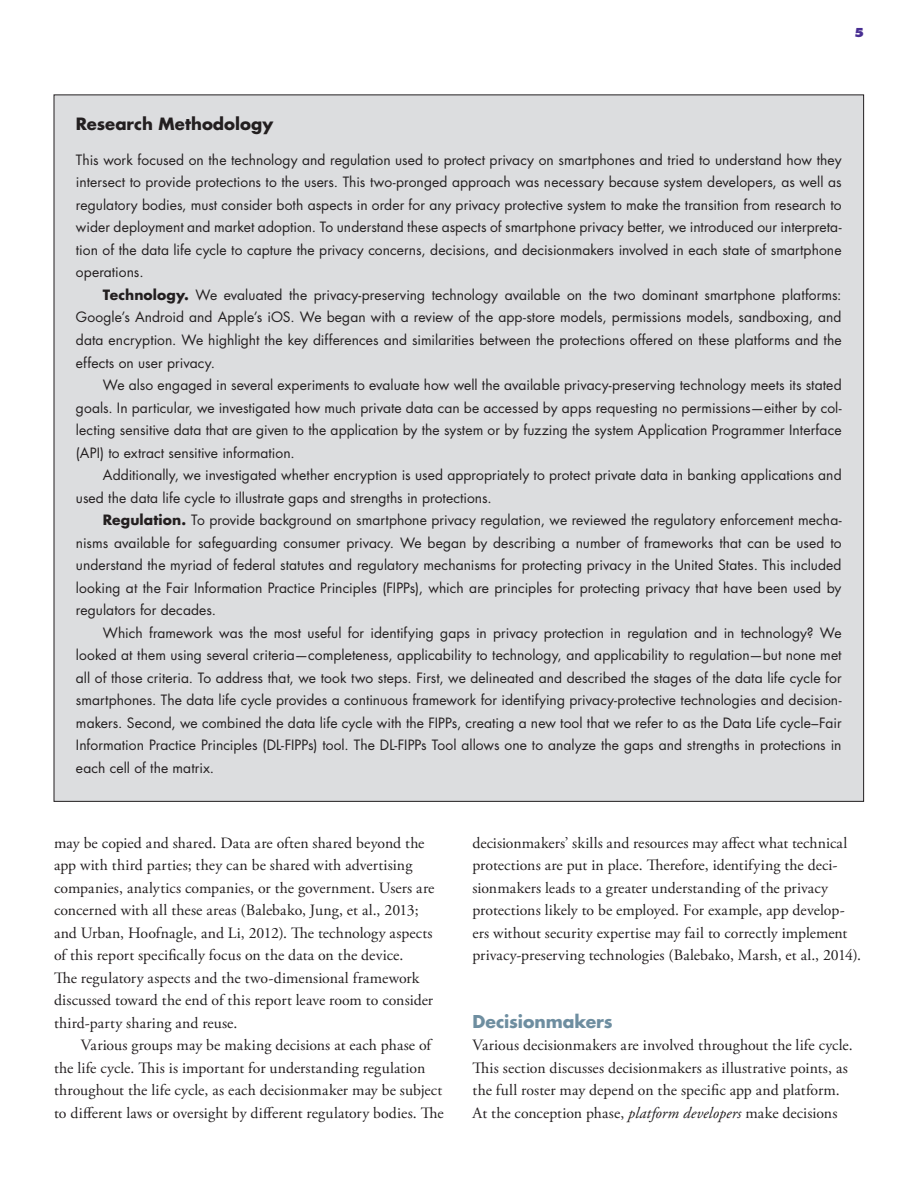
<style>
.page{position:relative;width:918px;height:1188px;background:#fff}
.page>*{position:absolute;margin:0;border:0;box-sizing:border-box;transform-origin:0 0}
.t1{font:700 17.25px "Futura Std";letter-spacing:-.005em;color:#6e8ea0}
.t2{font:700 16.5px "Futura Std";color:#231f20}
.t3{font:15.75px/22.5px "Adobe Garamond Pro";letter-spacing:.005em;color:#231f20}
.t4{font:13.8px/22.5px "Futura Std";letter-spacing:.005em;color:#231f20;text-align:justify}
.t5{font:800 12px "Futura Std";color:#482e92}
.s1{font-weight:700}
.s2{font-style:italic}
</style>
<div class="page">
<div style="left:54px;top:95px;width:810px;height:706px;background:#dcdddf"></div>
<p class="t5" style="left:854px;top:25px;width:11px">5</p>
<p class="t2" style="left:76px;top:113px;width:199px">Research Methodology</p>
<p class="t4" style="left:76px;top:149px;width:767px">This work focused on the technology and regulation used to protect privacy on smartphones and tried to understand how they intersect to provide protections to the users. This two-pronged approach was necessary because system developers, as well as regulatory bodies, must consider both aspects in order for any privacy protective system to make the transition from research to wider deployment and market adoption. To understand these aspects of smartphone privacy better, we introduced our interpreta&shy;tion of the data life cycle to capture the privacy concerns, decisions, and decisionmakers involved in each state of smartphone operations.</p>
<p class="t4" style="left:76px;top:284px;width:767px;text-indent:27px"><span class="s1">Technology.</span> We evaluated the privacy-preserving technology available on the two dominant smartphone platforms:<br>Google’s Android and Apple’s iOS. We began with a review of the app-store models, permissions models, sandboxing, and data encryption. We highlight the key differences and similarities between the protections offered on these platforms and the effects on user privacy.</p>
<p class="t4" style="left:76px;top:374px;width:767px;text-indent:27px">We also engaged in several experiments to evaluate how well the available privacy-preserving technology meets its stated goals. In particular, we investigated how much private data can be accessed by apps requesting no permissions—either by col&shy;lecting sensitive data that are given to the application by the system or by fuzzing the system Application Programmer Interface (API) to extract sensitive information.</p>
<p class="t4" style="left:76px;top:464px;width:767px;text-indent:27px">Additionally, we investigated whether encryption is used appropriately to protect private data in banking applications and used the data life cycle to illustrate gaps and strengths in protections.</p>
<p class="t4" style="left:76px;top:509px;width:767px;text-indent:27px"><span class="s1">Regulation.</span> To provide background on smartphone privacy regulation, we reviewed the regulatory enforcement mecha&shy;nisms available for safeguarding consumer privacy. We began by describing a number of frameworks that can be used to understand the myriad of federal statutes and regulatory mechanisms for protecting privacy in the United States. This included looking at the Fair Information Practice Principles (FIPPs), which are principles for protecting privacy that have been used by regulators for decades.</p>
<p class="t4" style="left:76px;top:621px;width:767px;text-indent:27px">Which framework was the most useful for identifying gaps in privacy protection in regulation and in technology? We looked at them using several criteria—completeness, applicability to technology, and applicability to regulation—but none met all of those criteria. To address that, we took two steps. First, we delineated and described the stages of the data life cycle for smartphones. The data life cycle provides a continuous framework for identifying privacy-protective technologies and decision&shy;makers. Second, we combined the data life cycle with the FIPPs, creating a new tool that we refer to as the Data Life cycle–Fair Information Practice Principles (DL-FIPPs) tool. The DL-FIPPs Tool allows one to analyze the gaps and strengths in protections in each cell of the matrix.</p>
<p class="t3" style="left:54px;top:832px;width:382px">may be copied and shared. Data are often shared beyond the app with third parties; they can be shared with advertising companies, analytics companies, or the government. Users are concerned with all these areas (Balebako, Jung, et al., 2013; and Urban, Hoofnagle, and Li, 2012). The technology aspects of this report specifically focus on the data on the device.<br>The regulatory aspects and the two-dimensional framework discussed toward the end of this report leave room to consider third-party sharing and reuse.</p>
<p class="t3" style="left:54px;top:1035px;width:391px;text-indent:27px">Various groups may be making decisions at each phase of the life cycle. This is important for understanding regulation throughout the life cycle, as each decisionmaker may be subject to different laws or oversight by different regulatory bodies. The</p>
<p class="t3" style="left:472px;top:832px;width:390px">decisionmakers’ skills and resources may affect what technical protections are put in place. Therefore, identifying the deci&shy;sionmakers leads to a greater understanding of the privacy protections likely to be employed. For example, app develop&shy;ers without security expertise may fail to correctly implement privacy-preserving technologies (Balebako, Marsh, et al., 2014).</p>
<p class="t1" style="left:472px;top:1010px;width:142px">Decisionmakers</p>
<p class="t3" style="left:472px;top:1035px;width:382px">Various decisionmakers are involved throughout the life cycle.<br>This section discusses decisionmakers as illustrative points, as the full roster may depend on the specific app and platform.<br>At the conception phase, <span class="s2">platform developers</span> make decisions</p>
</div>
